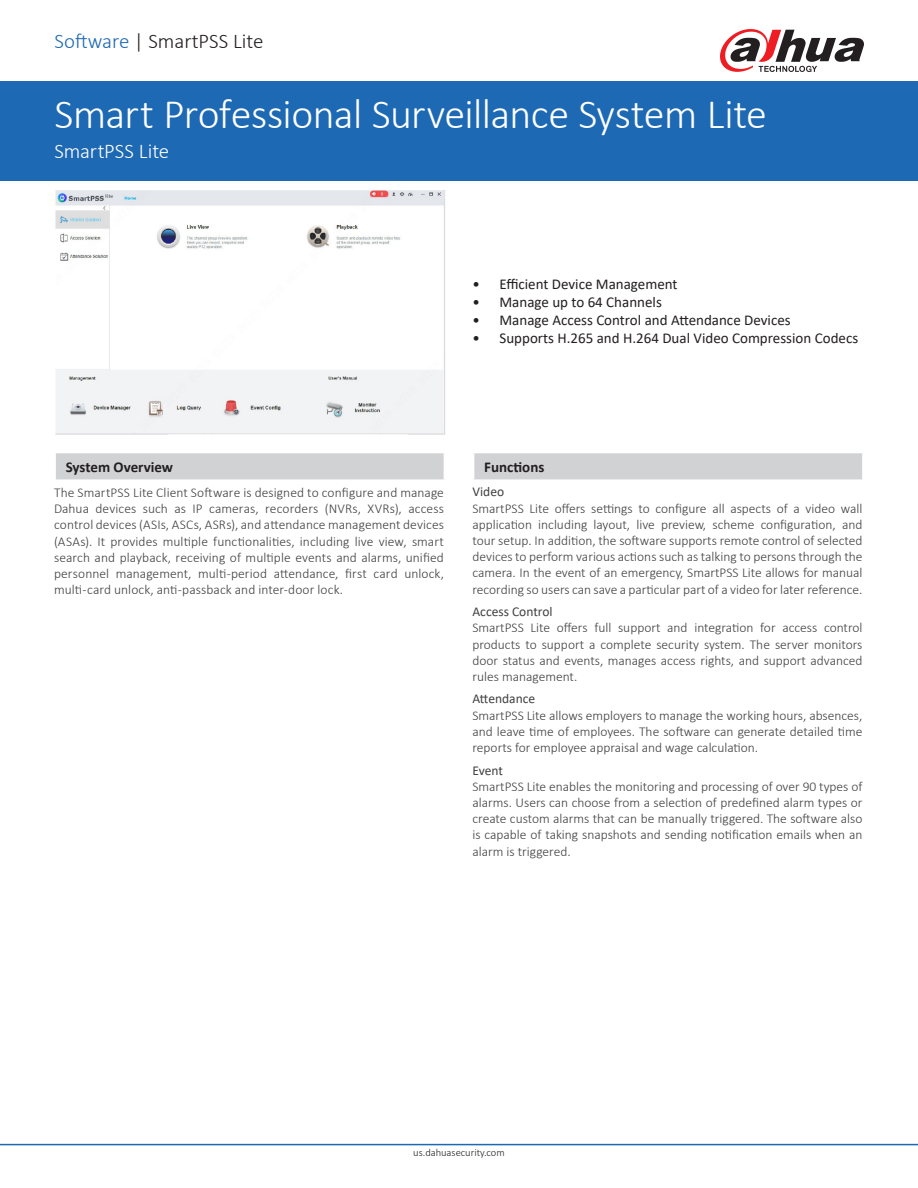
<style>
.page{position:relative;width:918px;height:1188px;background:#fff}
.page>*{position:absolute;margin:0;border:0;box-sizing:border-box;transform-origin:0 0}
.t1{font:300 42px "Calibri";letter-spacing:-.015em;color:#fff}
.t2{font:300 21px "Calibri";color:#231f20}
.t3{font:300 21px "Calibri";letter-spacing:-.005em;color:#fff}
.t4{font:15px "Calibri";color:#231f20}
.t5{font:700 15px "Calibri";color:#231f20}
.t6{font:300 13.5px/16.2px "Calibri";color:#413f41;text-align:justify}
.t7{font:13.5px "Calibri";color:#413f41}
.t8{font:300 10.5px "Calibri";color:#231f20}
.s1{color:#1e69b4}
</style>
<div class="page">
<div style="left:0;top:81px;width:918px;height:100px;background:#1e69b4"></div>
<svg style="left:720px;top:29px;width:144px;height:43px"></svg>
<hr style="left:0;top:1144px;width:918px;height:1px;background:#1e69b4">
<div style="left:55px;top:452px;width:390px;height:28px;background:#d1d2d4"></div>
<hr style="left:54px;top:451px;width:392px;height:2px;background:#fff">
<hr style="left:54px;top:479px;width:392px;height:2px;background:#fff">
<hr style="left:54px;top:453px;width:2px;height:26px;background:#fff">
<hr style="left:444px;top:453px;width:2px;height:26px;background:#fff">
<div style="left:473px;top:452px;width:390px;height:28px;background:#d1d2d4"></div>
<hr style="left:472px;top:451px;width:392px;height:2px;background:#fff">
<hr style="left:472px;top:479px;width:392px;height:2px;background:#fff">
<hr style="left:472px;top:453px;width:2px;height:26px;background:#fff">
<hr style="left:862px;top:453px;width:2px;height:26px;background:#fff">
<img style="left:55px;top:190px;width:390px;height:245px">
<p class="t2" style="left:55px;top:28px;width:210px"><span class="s1">Software</span> | SmartPSS Lite</p>
<p class="t1" style="left:55px;top:88px;width:714px">Smart Professional Surveillance System Lite</p>
<p class="t3" style="left:55px;top:138px;width:116px">SmartPSS Lite</p>
<p class="t4" style="left:472px;top:274px;width:207px">• Efficient Device Management</p>
<p class="t4" style="left:472px;top:292px;width:191px">• Manage up to 64 Channels</p>
<p class="t4" style="left:472px;top:310px;width:320px">• Manage Access Control and Attendance Devices</p>
<p class="t4" style="left:472px;top:328px;width:387px">• Supports H.265 and H.264 Dual Video Compression Codecs</p>
<p class="t5" style="left:66px;top:456px;width:109px">System Overview</p>
<p class="t6" style="left:54px;top:484px;width:392px">The SmartPSS Lite Client Software is designed to configure and manage Dahua devices such as IP cameras, recorders (NVRs, XVRs), access control devices (ASIs, ASCs, ASRs), and attendance management devices (ASAs). It provides multiple functionalities, including live view, smart search and playback, receiving of multiple events and alarms, unified personnel management, multi-period attendance, first card unlock, multi-card unlock, anti-passback and inter-door lock.</p>
<p class="t5" style="left:484px;top:456px;width:62px">Functions</p>
<p class="t7" style="left:472px;top:483px;width:33px">Video</p>
<p class="t6" style="left:472px;top:500px;width:392px">SmartPSS Lite offers settings to configure all aspects of a video wall application including layout, live preview, scheme configuration, and tour setup. In addition, the software supports remote control of selected devices to perform various actions such as talking to persons through the camera. In the event of an emergency, SmartPSS Lite allows for manual recording so users can save a particular part of a video for later reference.</p>
<p class="t7" style="left:472px;top:602px;width:82px">Access Control</p>
<p class="t6" style="left:472px;top:620px;width:392px">SmartPSS Lite offers full support and integration for access control products to support a complete security system. The server monitors door status and events, manages access rights, and support advanced rules management.</p>
<p class="t7" style="left:472px;top:690px;width:64px">Attendance</p>
<p class="t6" style="left:472px;top:707px;width:392px">SmartPSS Lite allows employers to manage the working hours, absences, and leave time of employees. The software can generate detailed time reports for employee appraisal and wage calculation.</p>
<p class="t7" style="left:472px;top:761px;width:32px">Event</p>
<p class="t6" style="left:472px;top:778px;width:392px">SmartPSS Lite enables the monitoring and processing of over 90 types of alarms. Users can choose from a selection of predefined alarm types or create custom alarms that can be manually triggered. The software also is capable of taking snapshots and sending notification emails when an alarm is triggered.</p>
<p class="t8" style="left:413px;top:1146px;width:93px">us.dahuasecurity.com</p>
</div>
